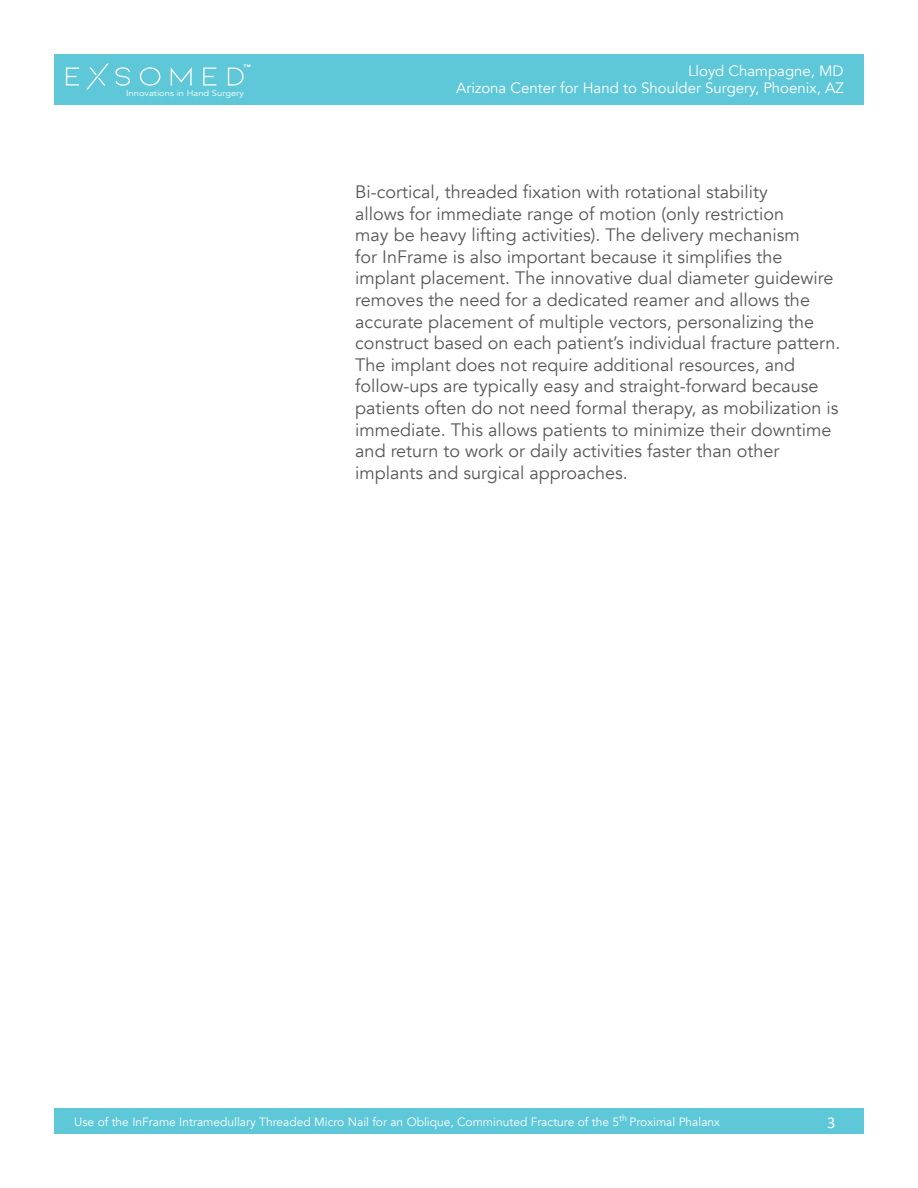
<style>
.page{position:relative;width:918px;height:1188px;background:#fff}
.page>*{position:absolute;margin:0;border:0;box-sizing:border-box;transform-origin:0 0}
.t1{font:18px/21.6px "Avenir";color:#585858}
.Toc_heading{font:16.5px "Calibri";color:#fff}
.t2{font:15px "Avenir";color:#fff}
.t3{font:12px "Avenir";color:#fff}
.t4{font:8.25px "Avenir";color:#fff;scale:1.13 1}
.t5{font:800 6.45px "Avenir";color:#fff;scale:1.13 1}
</style>
<div class="page">
<div style="left:54px;top:54px;width:810px;height:51px;background:#5ec8d8"></div>
<div style="left:54px;top:1109px;width:810px;height:25px;background:#5ec8d8"></div>
<svg style="left:140px;top:67px;width:20px;height:19px"></svg>
<svg style="left:115px;top:67px;width:15px;height:19px"></svg>
<svg style="left:86px;top:64px;width:23px;height:26px"></svg>
<svg style="left:66px;top:68px;width:13px;height:18px"></svg>
<svg style="left:228px;top:68px;width:16px;height:18px"></svg>
<svg style="left:203px;top:68px;width:13px;height:18px"></svg>
<svg style="left:171px;top:67px;width:21px;height:19px"></svg>
<p class="t5" style="left:244px;top:61px;width:8px">™</p>
<p class="t4" style="left:126px;top:89px;width:106px">Innovations in Hand Surgery</p>
<p class="t2" style="left:688px;top:62px;width:157px">Lloyd Champagne, MD</p>
<p class="t2" style="left:456px;top:79px;width:389px">Arizona Center for Hand to Shoulder Surgery, Phoenix, AZ</p>
<p class="t1" style="left:355px;top:181px;width:487px">Bi-cortical, threaded fixation with rotational stability<br>allows for immediate range of motion (only restriction<br>may be heavy lifting activities). The delivery mechanism<br>for InFrame is also important because it simplifies the implant placement. The innovative dual diameter guidewire removes the need for a dedicated reamer and allows the accurate placement of multiple vectors, personalizing the construct based on each patient’s individual fracture pattern.<br>The implant does not require additional resources, and follow-ups are typically easy and straight-forward because patients often do not need formal therapy, as mobilization is immediate. This allows patients to minimize their downtime and return to work or daily activities faster than other implants and surgical approaches.</p>
<p class="t3" style="left:74px;top:1115px;width:647px">Use of the InFrame Intramedullary Threaded Micro Nail for an Oblique, Comminuted Fracture of the 5<sup>th</sup> Proximal Phalanx</p>
<p class="Toc_heading" style="left:827px;top:1111px;width:10px">3</p>
</div>
